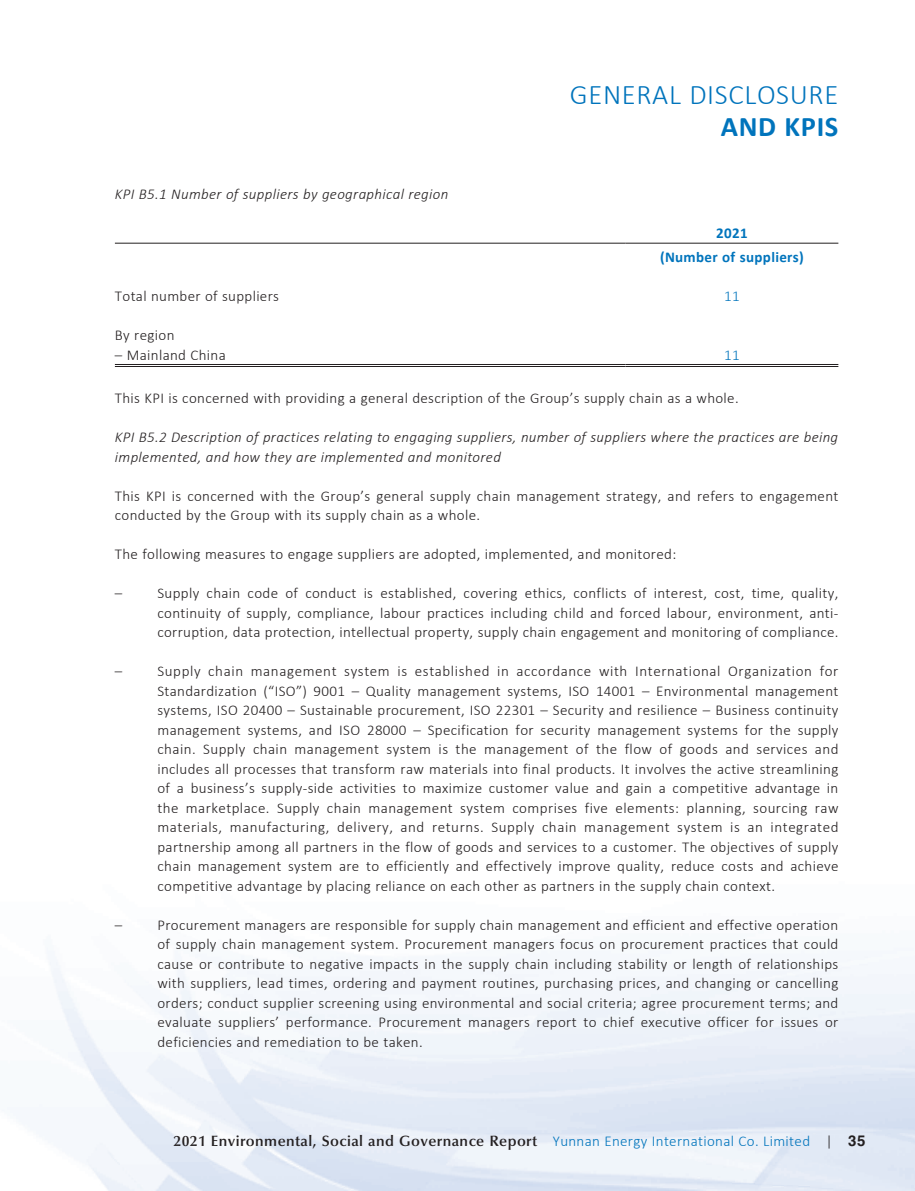
<style>
.page{position:relative;width:915px;height:1191px;background:#fff}
.page>*{position:absolute;margin:0;border:0;box-sizing:border-box;transform-origin:0 0}
.t1{font:300 28.5px "Calibri";letter-spacing:.025em;color:#0074bc}
.t2{font:700 28.5px "Calibri";letter-spacing:.02em;color:#0074bc}
.t3{font:300 15px/19.5px "Calibri";letter-spacing:.02em;color:#231f20;text-align:justify}
.t4{font:italic 300 15px/19.5px "Calibri";letter-spacing:.02em;color:#231f20}
.t5{font:600 15px "Optima LT Std";letter-spacing:.025em;color:#231f20}
.t6{font:700 15px/24px "Calibri";letter-spacing:.02em;color:#0074bc;text-align:center}
.t7{font:300 15px "Calibri";color:#0074bc}
.s1{font-family:"Calibri";font-weight:300;color:#0074bc}
.s2{font-family:"Calibri";font-weight:300}
.s3{font-family:"Helvetica LT Std";font-weight:700}
</style>
<div class="page">
<hr style="left:115px;top:243px;width:510px;height:1px;background:#231f20">
<hr style="left:625px;top:243px;width:213px;height:1px;background:#231f20">
<hr style="left:115px;top:364px;width:510px;height:1px;background:#231f20">
<hr style="left:115px;top:366px;width:510px;height:1px;background:#231f20">
<hr style="left:625px;top:364px;width:213px;height:1px;background:#231f20">
<hr style="left:625px;top:366px;width:213px;height:1px;background:#231f20">
<p class="t4" style="left:115px;top:184px;width:335px">KPI B5.1 Number of suppliers by geographical region</p>
<h1 class="t1" style="left:569px;top:77px;width:270px">GENERAL DISCLOSURE</h1>
<h1 class="t2" style="left:720px;top:106px;width:119px">AND KPIS</h1>
<p class="t6" style="left:659px;top:221px;width:145px">2021<br>(Number of suppliers)</p>
<p class="t3" style="left:115px;top:286px;width:166px">Total number of suppliers</p>
<p class="t7" style="left:724px;top:287px;width:17px">11</p>
<p class="t3" style="left:115px;top:325px;width:61px">By region</p>
<p class="t3" style="left:115px;top:345px;width:112px">– Mainland China</p>
<p class="t7" style="left:724px;top:346px;width:17px">11</p>
<p class="t3" style="left:115px;top:388px;width:625px">This KPI is concerned with providing a general description of the Group’s supply chain as a whole.</p>
<p class="t4" style="left:115px;top:427px;width:724px">KPI B5.2 Description of practices relating to engaging suppliers, number of suppliers where the practices are being implemented, and how they are implemented and monitored</p>
<p class="t3" style="left:115px;top:485px;width:724px">This KPI is concerned with the Group’s general supply chain management strategy, and refers to engagement conducted by the Group with its supply chain as a whole.</p>
<p class="t3" style="left:115px;top:544px;width:562px">The following measures to engage suppliers are adopted, implemented, and monitored:</p>
<p class="t3" style="left:157px;top:583px;width:682px;text-indent:-43px">– Supply chain code of conduct is established, covering ethics, conflicts of interest, cost, time, quality, continuity of supply, compliance, labour practices including child and forced labour, environment, anti&shy;corruption, data protection, intellectual property, supply chain engagement and monitoring of compliance.</p>
<p class="t3" style="left:157px;top:661px;width:682px;text-indent:-43px">– Supply chain management system is established in accordance with International Organization for Standardization (“ISO”) 9001 – Quality management systems, ISO 14001 – Environmental management systems, ISO 20400 – Sustainable procurement, ISO 22301 – Security and resilience – Business continuity management systems, and ISO 28000 – Specification for security management systems for the supply chain. Supply chain management system is the management of the flow of goods and services and includes all processes that transform raw materials into final products. It involves the active streamlining of a business’s supply-side activities to maximize customer value and gain a competitive advantage in the marketplace. Supply chain management system comprises five elements: planning, sourcing raw materials, manufacturing, delivery, and returns. Supply chain management system is an integrated partnership among all partners in the flow of goods and services to a customer. The objectives of supply chain management system are to efficiently and effectively improve quality, reduce costs and achieve competitive advantage by placing reliance on each other as partners in the supply chain context.</p>
<p class="t3" style="left:157px;top:914px;width:682px;text-indent:-43px">– Procurement managers are responsible for supply chain management and efficient and effective operation of supply chain management system. Procurement managers focus on procurement practices that could cause or contribute to negative impacts in the supply chain including stability or length of relationships with suppliers, lead times, ordering and payment routines, purchasing prices, and changing or cancelling orders; conduct supplier screening using environmental and social criteria; agree procurement terms; and evaluate suppliers’ performance. Procurement managers report to chief executive officer for issues or deficiencies and remediation to be taken.</p>
<p class="t5" style="left:173px;top:1132px;width:693px">2021 Environmental, Social and Governance Report <span class="s1">Yunnan Energy International Co. Limited</span> <span class="s2">|</span> <span class="s3">35</span></p>
</div>
